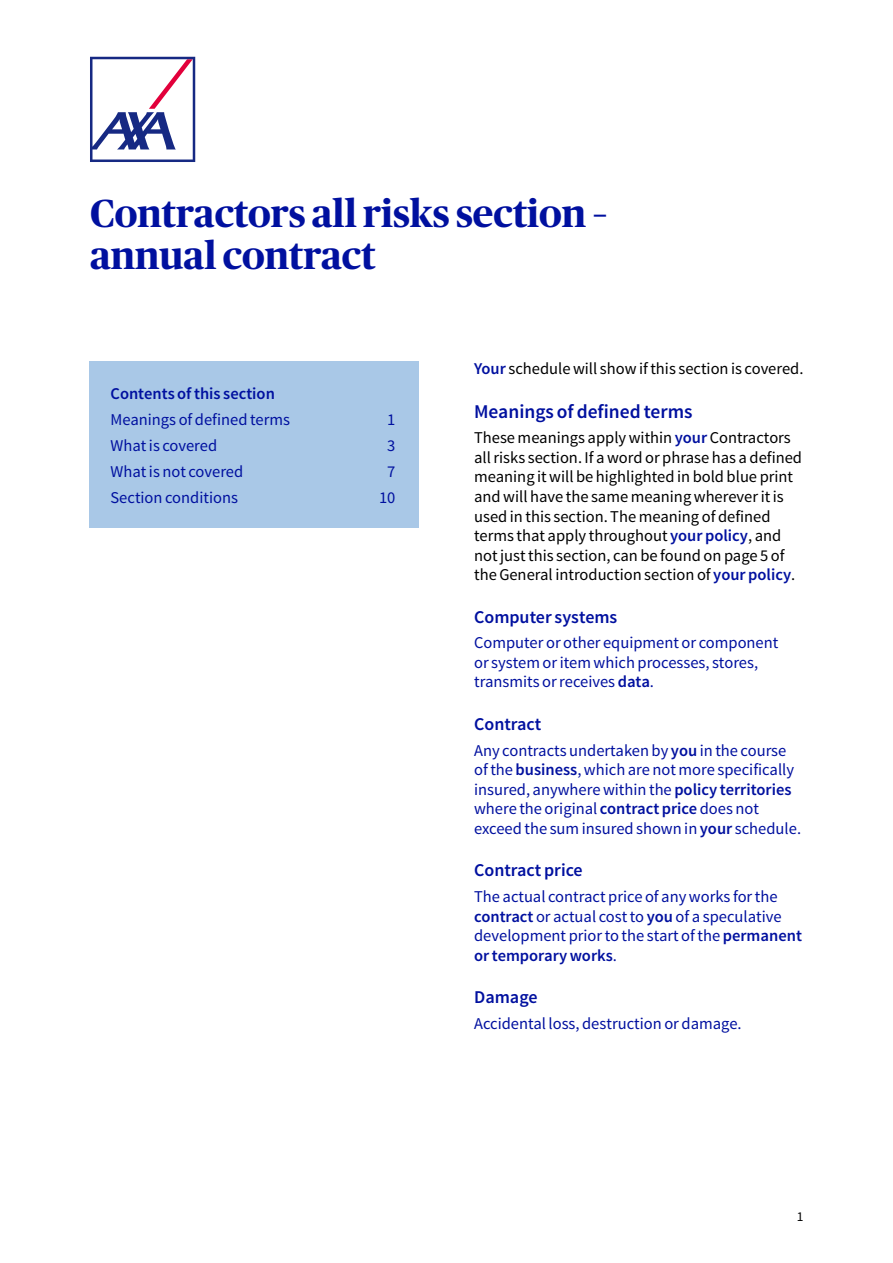
<style>
.page{position:relative;width:893px;height:1263px;background:#fff}
.page>*{position:absolute;margin:0;border:0;box-sizing:border-box;transform-origin:0 0}
.t1{font:700 39px/42px "Publico Headline";color:#00109f}
.t2{font:600 19.5px "Source Sans Pro";color:#00109f}
.t3{font:600 18px "Source Sans Pro";color:#00109f}
.t4{font:16.5px/19.5px "Source Sans Pro";color:#00109f}
.t5{font:16.5px/19.5px "Source Sans Pro";color:#000}
.t6{font:600 16.5px "Source Sans Pro";color:#00109f}
.t7{font:13.5px "Source Sans Pro";color:#000}
.s1{font-weight:600;color:#00109f}
.s2{font-weight:600}
</style>
<div class="page">
<div style="left:89px;top:361px;width:330px;height:167px;background:#a9c8e7"></div>
<svg style="left:90px;top:57px;width:105px;height:105px"></svg>
<h1 class="t1" style="left:90px;top:190px;width:519px">Contractors all risks section – annual contract</h1>
<p class="t6" style="left:111px;top:383px;width:166px">Contents of this section</p>
<p class="t4" style="left:111px;top:410px;width:181px">Meanings of defined terms</p>
<p class="t4" style="left:387px;top:410px;width:10px">1</p>
<p class="t4" style="left:111px;top:436px;width:108px">What is covered</p>
<p class="t4" style="left:387px;top:436px;width:10px">3</p>
<p class="t4" style="left:111px;top:462px;width:134px">What is not covered</p>
<p class="t4" style="left:387px;top:462px;width:10px">7</p>
<p class="t4" style="left:111px;top:488px;width:129px">Section conditions</p>
<p class="t4" style="left:379px;top:488px;width:18px">10</p>
<p class="t5" style="left:474px;top:359px;width:331px"><span class="s1">Your</span> schedule will show if this section is covered.</p>
<p class="t2" style="left:474px;top:399px;width:220px">Meanings of defined terms</p>
<p class="t5" style="left:474px;top:428px;width:329px">These meanings apply within <span class="s1">your</span> Contractors all risks section. If a word or phrase has a defined meaning it will be highlighted in bold blue print and will have the same meaning wherever it is used in this section. The meaning of defined terms that apply throughout <span class="s1">your policy</span>, and not just this section, can be found on page 5 of the General introduction section of <span class="s1">your policy</span>.</p>
<p class="t3" style="left:474px;top:605px;width:145px">Computer systems</p>
<p class="t4" style="left:474px;top:633px;width:306px">Computer or other equipment or component or system or item which processes, stores, transmits or receives <span class="s2">data</span>.</p>
<p class="t3" style="left:474px;top:712px;width:69px">Contract</p>
<p class="t4" style="left:474px;top:741px;width:328px">Any contracts undertaken by <span class="s2">you</span> in the course of the <span class="s2">business</span>, which are not more specifically insured, anywhere within the <span class="s2">policy territories </span>where the original <span class="s2">contract price</span> does not exceed the sum insured shown in <span class="s2">your</span> schedule.</p>
<p class="t3" style="left:474px;top:859px;width:110px">Contract price</p>
<p class="t4" style="left:474px;top:887px;width:329px">The actual contract price of any works for the <span class="s2">contract</span> or actual cost to <span class="s2">you</span> of a speculative development prior to the start of the <span class="s2">permanent or temporary works</span>.</p>
<p class="t3" style="left:474px;top:986px;width:65px">Damage</p>
<p class="t4" style="left:474px;top:1014px;width:269px">Accidental loss, destruction or damage.</p>
<p class="t7" style="left:797px;top:1208px;width:8px">1</p>
</div>
